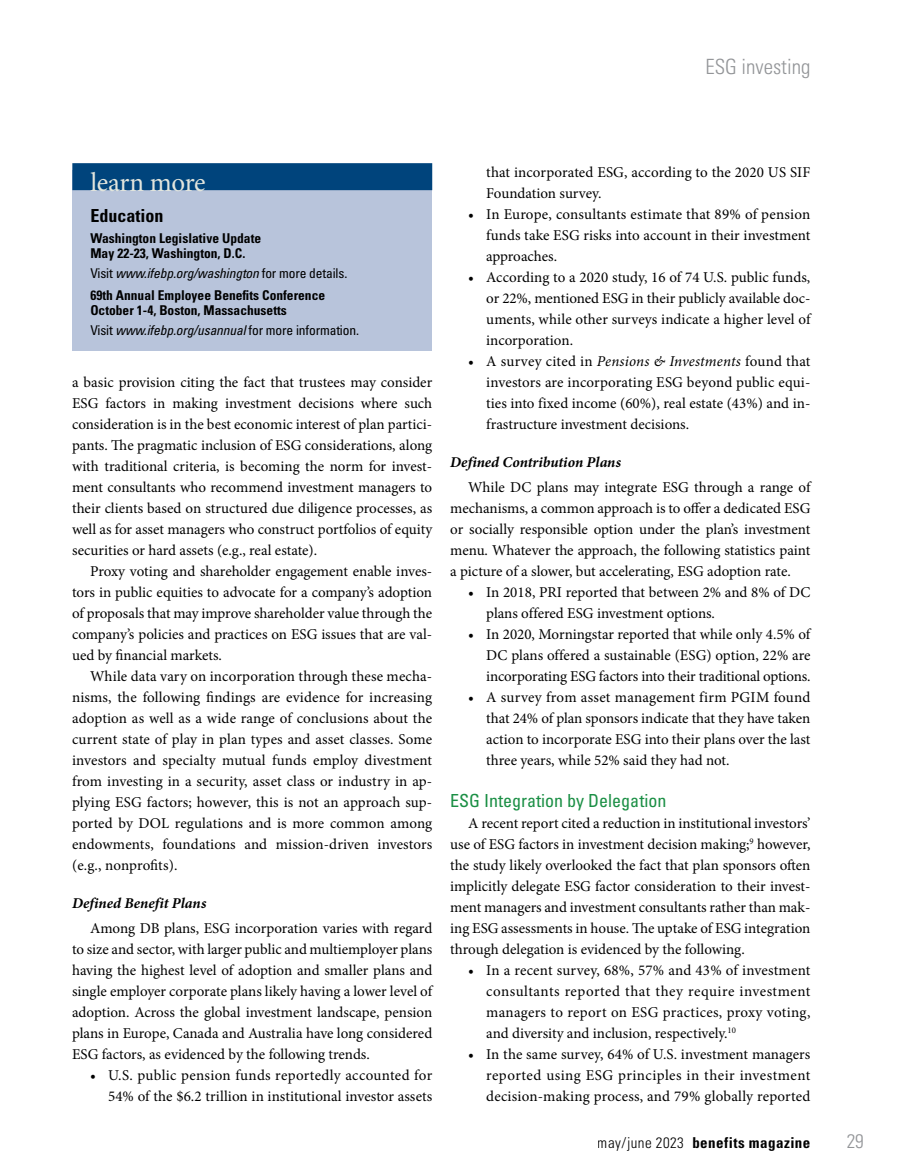
<style>
.page{position:relative;width:905px;height:1175px;background:#fff}
.page>*{position:absolute;margin:0;border:0;box-sizing:border-box;transform-origin:0 0}
.t1{font:27px "Minion Pro";letter-spacing:-.015em;color:#e2e5dd}
.t2{font:300 condensed 21px "Univers LT Pro";color:#939598}
.t3{font:300 condensed 19.5px "Univers LT Pro";color:#939598}
.t4{font:condensed 18px "Univers LT Pro";color:#1b8f45}
.t5{font:700 condensed 18px "Univers LT Pro";color:#000}
.t6{font:15px/21px "Minion Pro";color:#000;text-align:justify}
.t7{font:italic 700 15px "Minion Pro";letter-spacing:.005em;color:#000}
.t8{font:700 condensed 15px "Univers LT Pro";letter-spacing:.03em;color:#000}
.t9{font:700 condensed 13.5px/15px "Univers LT Pro";color:#000}
.s1{font-weight:400}
.s2{font-weight:400;font-style:italic}
.s3{font-style:italic}
.s4{font-weight:300}
</style>
<div class="page">
<div style="left:72px;top:171px;width:360px;height:180px;background:#b8c4db"></div>
<div style="left:72px;top:163px;width:360px;height:27px;background:#00447c"></div>
<h2 class="t2" style="left:705px;top:52px;width:106px">ESG investing</h2>
<h1 class="t1" style="left:90px;top:164px;width:117px">learn more</h1>
<p class="t5" style="left:90px;top:205px;width:75px">Education</p>
<p class="t9" style="left:90px;top:230px;width:172px">Washington Legislative Update<br>May 22-23, Washington, D.C.</p>
<p class="t9" style="left:90px;top:261px;width:258px;line-height:22.5px"><span class="s1">Visit</span> <span class="s2">www.ifebp.org/washington</span> <span class="s1">for more details.<br></span>69th Annual Employee Benefits Conference</p>
<p class="t9" style="left:90px;top:300px;width:270px;line-height:19.5px">October 1-4, Boston, Massachusetts<br><span class="s1">Visit</span> <span class="s2">www.ifebp.org/usannual</span> <span class="s1">for more information.</span></p>
<p class="t6" style="left:72px;top:372px;width:362px">a basic provision citing the fact that trustees may consider ESG factors in making investment decisions where such consideration is in the best economic interest of plan partici&shy;pants. The pragmatic inclusion of ESG considerations, along with traditional criteria, is becoming the norm for invest&shy;ment consultants who recommend investment managers to their clients based on structured due diligence processes, as well as for asset managers who construct portfolios of equity securities or hard assets (e.g., real estate).</p>
<p class="t6" style="left:72px;top:561px;width:362px;text-indent:18px">Proxy voting and shareholder engagement enable inves&shy;tors in public equities to advocate for a company’s adoption of proposals that may improve shareholder value through the company’s policies and practices on ESG issues that are val&shy;ued by financial markets.</p>
<p class="t6" style="left:72px;top:666px;width:362px;text-indent:18px">While data vary on incorporation through these mecha&shy;nisms, the following findings are evidence for increasing adoption as well as a wide range of conclusions about the current state of play in plan types and asset classes. Some investors and specialty mutual funds employ divestment from investing in a security, asset class or industry in ap&shy;plying ESG factors; however, this is not an approach sup&shy;ported by DOL regulations and is more common among endowments, foundations and mission-driven investors (e.g., nonprofits).</p>
<p class="t7" style="left:72px;top:892px;width:136px">Defined Benefit Plans</p>
<p class="t6" style="left:72px;top:918px;width:362px;text-indent:18px">Among DB plans, ESG incorporation varies with regard to size and sector, with larger public and multiemployer plans having the highest level of adoption and smaller plans and single employer corporate plans likely having a lower level of adoption. Across the global investment landscape, pension plans in Europe, Canada and Australia have long considered ESG factors, as evidenced by the following trends.</p>
<p class="t6" style="left:90px;top:1065px;width:344px;text-align:right">• U.S. public pension funds reportedly accounted for<br>54% of the $6.2 trillion in institutional investor assets</p>
<p class="t6" style="left:486px;top:162px;width:325px">that incorporated ESG, according to the 2020 US SIF<br>Foundation survey.</p>
<p class="t6" style="left:486px;top:204px;width:326px;text-indent:-18px">• In Europe, consultants estimate that 89% of pension funds take ESG risks into account in their investment approaches.</p>
<p class="t6" style="left:486px;top:267px;width:326px;text-indent:-18px">• According to a 2020 study, 16 of 74 U.S. public funds, or 22%, mentioned ESG in their publicly available doc&shy;uments, while other surveys indicate a higher level of incorporation.</p>
<p class="t6" style="left:486px;top:351px;width:326px;text-indent:-18px">• A survey cited in <span class="s3">Pensions &amp; Investments</span> found that investors are incorporating ESG beyond public equi&shy;ties into fixed income (60%), real estate (43%) and in&shy;frastructure investment decisions.</p>
<p class="t7" style="left:450px;top:451px;width:172px">Defined Contribution Plans</p>
<p class="t6" style="left:450px;top:477px;width:362px;text-indent:18px">While DC plans may integrate ESG through a range of mechanisms, a common approach is to offer a dedicated ESG or socially responsible option under the plan’s investment menu. Whatever the approach, the following statistics paint a picture of a slower, but accelerating, ESG adoption rate.</p>
<p class="t6" style="left:486px;top:582px;width:325px;text-indent:-18px">• In 2018, PRI reported that between 2% and 8% of DC plans offered ESG investment options.</p>
<p class="t6" style="left:486px;top:624px;width:326px;text-indent:-18px">• In 2020, Morningstar reported that while only 4.5% of DC plans offered a sustainable (ESG) option, 22% are incorporating ESG factors into their traditional options.</p>
<p class="t6" style="left:486px;top:687px;width:326px;text-indent:-18px">• A survey from asset management firm PGIM found that 24% of plan sponsors indicate that they have taken action to incorporate ESG into their plans over the last three years, while 52% said they had not.</p>
<p class="t4" style="left:450px;top:789px;width:217px">ESG Integration by Delegation</p>
<p class="t6" style="left:450px;top:813px;width:362px;text-indent:18px">A recent report cited a reduction in institutional investors’ use of ESG factors in investment decision making;<sup>9</sup> however, the study likely overlooked the fact that plan sponsors often implicitly delegate ESG factor consideration to their invest&shy;ment managers and investment consultants rather than mak&shy;ing ESG assessments in house. The uptake of ESG integration through delegation is evidenced by the following.</p>
<p class="t6" style="left:486px;top:960px;width:326px;text-indent:-18px">• In a recent survey, 68%, 57% and 43% of investment consultants reported that they require investment managers to report on ESG practices, proxy voting, and diversity and inclusion, respectively.<sup>10</sup></p>
<p class="t6" style="left:486px;top:1044px;width:325px;text-indent:-18px">• In the same survey, 64% of U.S. investment managers reported using ESG principles in their investment decision-making process, and 79% globally reported</p>
<p class="t8" style="left:597px;top:1133px;width:214px"><span class="s4">may/june 2023</span> benefits magazine</p>
<h3 class="t3" style="left:846px;top:1128px;width:19px">29</h3>
</div>
